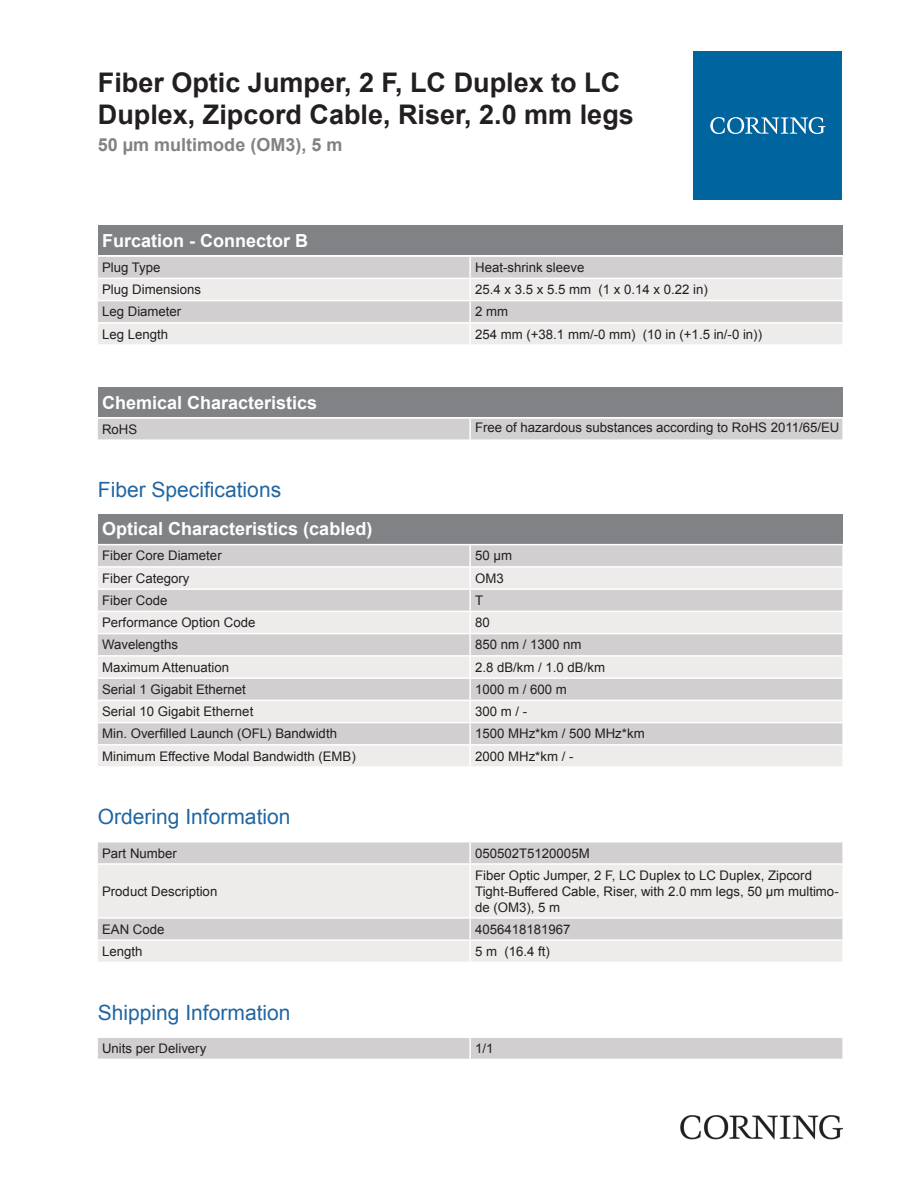
<style>
.page{position:relative;width:919px;height:1187px;background:#fff}
.page>*{position:absolute;margin:0;border:0;box-sizing:border-box;transform-origin:0 0}
.t1{font:700 27px/32.4px "Arial";color:#231f20}
.t2{font:21px "Arial";color:#2166a2}
.t3{font:700 18px "Arial";color:#fff}
.t4{font:700 18px "Arial";color:#808285}
.t5{font:13.2px/15.9px "Arial";color:#231f20}
</style>
<div class="page">
<div style="left:98px;top:225px;width:744px;height:30px;background:#808285"></div>
<div style="left:98px;top:257px;width:744px;height:20px;background:#d1cfcf"></div>
<svg style="left:98px;top:279px;width:744px;height:65px;background:#e4e2e2"></svg>
<hr style="left:469px;top:257px;width:2px;height:20px;background:#fff">
<hr style="left:469px;top:279px;width:2px;height:21px;background:#fff">
<hr style="left:469px;top:301px;width:2px;height:21px;background:#fff">
<hr style="left:469px;top:323px;width:2px;height:21px;background:#fff">
<hr style="left:98px;top:300px;width:372px;height:1px;background:#fff">
<hr style="left:470px;top:300px;width:372px;height:1px;background:#fff">
<hr style="left:98px;top:322px;width:372px;height:1px;background:#fff">
<hr style="left:470px;top:322px;width:372px;height:1px;background:#fff">
<div style="left:98px;top:387px;width:744px;height:30px;background:#808285"></div>
<div style="left:98px;top:418px;width:744px;height:21px;background:#d1cfcf"></div>
<hr style="left:469px;top:418px;width:2px;height:21px;background:#fff">
<div style="left:98px;top:514px;width:744px;height:30px;background:#808285"></div>
<div style="left:98px;top:545px;width:744px;height:21px;background:#d1cfcf"></div>
<svg style="left:98px;top:568px;width:744px;height:198px;background:#e0dfde"></svg>
<hr style="left:469px;top:545px;width:2px;height:21px;background:#fff">
<hr style="left:469px;top:567px;width:2px;height:21px;background:#fff">
<hr style="left:469px;top:590px;width:2px;height:20px;background:#fff">
<hr style="left:469px;top:612px;width:2px;height:20px;background:#fff">
<hr style="left:469px;top:634px;width:2px;height:21px;background:#fff">
<hr style="left:469px;top:656px;width:2px;height:21px;background:#fff">
<hr style="left:469px;top:678px;width:2px;height:21px;background:#fff">
<hr style="left:469px;top:701px;width:2px;height:20px;background:#fff">
<hr style="left:469px;top:723px;width:2px;height:21px;background:#fff">
<hr style="left:469px;top:745px;width:2px;height:21px;background:#fff">
<hr style="left:98px;top:588px;width:372px;height:2px;background:#fff">
<hr style="left:470px;top:588px;width:372px;height:2px;background:#fff">
<hr style="left:98px;top:610px;width:372px;height:2px;background:#fff">
<hr style="left:470px;top:610px;width:372px;height:2px;background:#fff">
<hr style="left:98px;top:632px;width:372px;height:2px;background:#fff">
<hr style="left:470px;top:632px;width:372px;height:2px;background:#fff">
<hr style="left:98px;top:655px;width:372px;height:1px;background:#fff">
<hr style="left:470px;top:655px;width:372px;height:1px;background:#fff">
<hr style="left:98px;top:677px;width:372px;height:1px;background:#fff">
<hr style="left:470px;top:677px;width:372px;height:1px;background:#fff">
<hr style="left:98px;top:699px;width:372px;height:2px;background:#fff">
<hr style="left:470px;top:699px;width:372px;height:2px;background:#fff">
<hr style="left:98px;top:721px;width:372px;height:2px;background:#fff">
<hr style="left:470px;top:721px;width:372px;height:2px;background:#fff">
<hr style="left:98px;top:744px;width:372px;height:1px;background:#fff">
<hr style="left:470px;top:744px;width:372px;height:1px;background:#fff">
<div style="left:98px;top:842px;width:744px;height:21px;background:#d1cfcf"></div>
<svg style="left:98px;top:865px;width:744px;height:96px;background:#e7e6e5"></svg>
<hr style="left:469px;top:842px;width:2px;height:21px;background:#fff">
<hr style="left:469px;top:864px;width:2px;height:53px;background:#fff">
<hr style="left:469px;top:918px;width:2px;height:21px;background:#fff">
<hr style="left:469px;top:940px;width:2px;height:21px;background:#fff">
<hr style="left:98px;top:917px;width:372px;height:1px;background:#fff">
<hr style="left:470px;top:917px;width:372px;height:1px;background:#fff">
<hr style="left:98px;top:939px;width:372px;height:1px;background:#fff">
<hr style="left:470px;top:939px;width:372px;height:1px;background:#fff">
<div style="left:98px;top:1038px;width:744px;height:20px;background:#d1cfcf"></div>
<hr style="left:469px;top:1037px;width:2px;height:21px;background:#fff">
<div style="left:693px;top:51px;width:149px;height:149px;background:#00649e"></div>
<svg style="left:710px;top:117px;width:115px;height:17px"></svg>
<img style="left:680px;top:1115px;width:162px;height:24px">
<h1 class="t1" style="left:98px;top:66px;width:537px">Fiber Optic Jumper, 2 F, LC Duplex to LC<br>Duplex, Zipcord Cable, Riser, 2.0 mm legs</h1>
<h3 class="t4" style="left:98px;top:132px;width:246px">50 µm multimode (OM3), 5 m</h3>
<h3 class="t3" style="left:102px;top:228px;width:208px">Furcation - Connector B</h3>
<p class="t5" style="left:102px;top:259px;width:60px">Plug Type</p>
<p class="t5" style="left:475px;top:259px;width:111px">Heat-shrink sleeve</p>
<p class="t5" style="left:102px;top:281px;width:101px">Plug Dimensions</p>
<p class="t5" style="left:475px;top:281px;width:234px">25.4 x 3.5 x 5.5 mm (1 x 0.14 x 0.22 in)</p>
<p class="t5" style="left:102px;top:304px;width:81px">Leg Diameter</p>
<p class="t5" style="left:475px;top:304px;width:34px">2 mm</p>
<p class="t5" style="left:102px;top:326px;width:68px">Leg Length</p>
<p class="t5" style="left:475px;top:326px;width:288px">254 mm (+38.1 mm/-0 mm) (10 in (+1.5 in/-0 in))</p>
<h3 class="t3" style="left:102px;top:389px;width:217px">Chemical Characteristics</h3>
<p class="t5" style="left:102px;top:421px;width:37px">RoHS</p>
<p class="t5" style="left:475px;top:419px;width:366px">Free of hazardous substances according to RoHS 2011/65/EU</p>
<h2 class="t2" style="left:98px;top:475px;width:185px">Fiber Specifications</h2>
<h3 class="t3" style="left:102px;top:516px;width:272px">Optical Characteristics (cabled)</h3>
<p class="t5" style="left:102px;top:547px;width:121px">Fiber Core Diameter</p>
<p class="t5" style="left:475px;top:547px;width:38px">50 µm</p>
<p class="t5" style="left:102px;top:570px;width:89px">Fiber Category</p>
<p class="t5" style="left:475px;top:570px;width:30px">OM3</p>
<p class="t5" style="left:102px;top:592px;width:67px">Fiber Code</p>
<p class="t5" style="left:475px;top:592px;width:10px">T</p>
<p class="t5" style="left:102px;top:614px;width:155px">Performance Option Code</p>
<p class="t5" style="left:475px;top:614px;width:16px">80</p>
<p class="t5" style="left:102px;top:636px;width:77px">Wavelengths</p>
<p class="t5" style="left:475px;top:636px;width:108px">850 nm / 1300 nm</p>
<p class="t5" style="left:102px;top:659px;width:128px">Maximum Attenuation</p>
<p class="t5" style="left:475px;top:659px;width:131px">2.8 dB/km / 1.0 dB/km</p>
<p class="t5" style="left:102px;top:681px;width:145px">Serial 1 Gigabit Ethernet</p>
<p class="t5" style="left:475px;top:681px;width:93px">1000 m / 600 m</p>
<p class="t5" style="left:102px;top:703px;width:153px">Serial 10 Gigabit Ethernet</p>
<p class="t5" style="left:475px;top:703px;width:54px">300 m / -</p>
<p class="t5" style="left:102px;top:725px;width:236px">Min. Overfilled Launch (OFL) Bandwidth</p>
<p class="t5" style="left:475px;top:725px;width:171px">1500 MHz*km / 500 MHz*km</p>
<p class="t5" style="left:102px;top:748px;width:255px">Minimum Effective Modal Bandwidth (EMB)</p>
<p class="t5" style="left:475px;top:748px;width:100px">2000 MHz*km / -</p>
<h2 class="t2" style="left:98px;top:802px;width:194px">Ordering Information</h2>
<p class="t5" style="left:102px;top:844px;width:76px">Part Number</p>
<p class="t5" style="left:475px;top:844px;width:116px">050502T5120005M</p>
<p class="t5" style="left:102px;top:882px;width:117px">Product Description</p>
<p class="t5" style="left:475px;top:867px;width:365px">Fiber Optic Jumper, 2 F, LC Duplex to LC Duplex, Zipcord<br>Tight-Buffered Cable, Riser, with 2.0 mm legs, 50 µm multimo&shy;de (OM3), 5 m</p>
<p class="t5" style="left:102px;top:921px;width:64px">EAN Code</p>
<p class="t5" style="left:475px;top:921px;width:97px">4056418181967</p>
<p class="t5" style="left:102px;top:943px;width:42px">Length</p>
<p class="t5" style="left:475px;top:943px;width:76px">5 m (16.4 ft)</p>
<h2 class="t2" style="left:98px;top:997px;width:194px">Shipping Information</h2>
<p class="t5" style="left:102px;top:1040px;width:106px">Units per Delivery</p>
<p class="t5" style="left:475px;top:1040px;width:20px">1/1</p>
</div>
